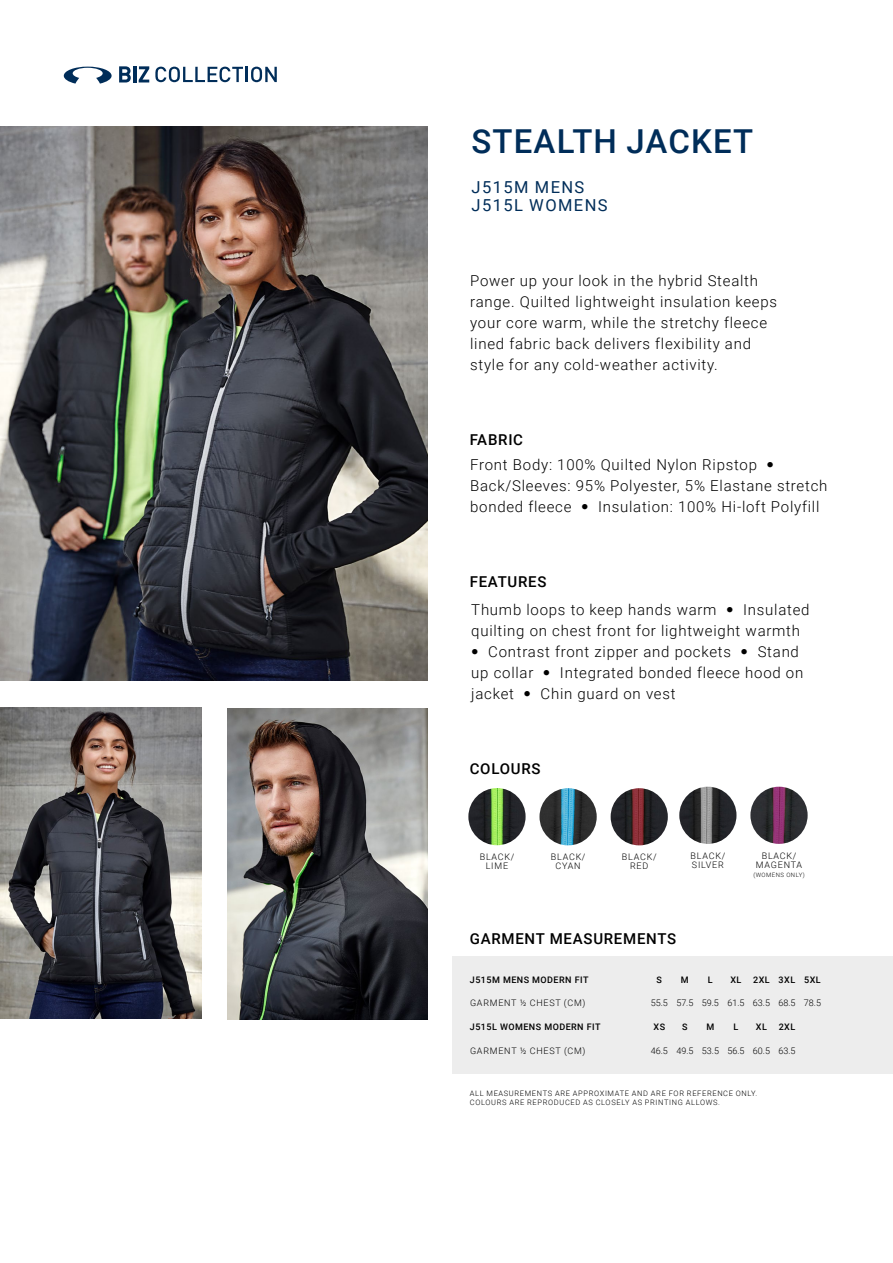
<style>
.page{position:relative;width:893px;height:1263px;background:#fff}
.page>*{position:absolute;margin:0;border:0;box-sizing:border-box;transform-origin:0 0}
.t1{font:500 33px "Roboto";letter-spacing:.035em;color:#002d59}
.t2{font:16.5px/18px "Roboto";letter-spacing:.085em;color:#002d59}
.t3{font:300 15px/21px "Roboto";letter-spacing:.05em;color:#000}
.t4{font:500 15px "Roboto";letter-spacing:.05em;color:#000}
.t5{font:300 9px/9px "Roboto";letter-spacing:.085em;color:#000;text-align:center}
.t6{font:500 9px "Roboto";letter-spacing:.05em;color:#000}
.t7{font:300 9px "Roboto";color:#000}
.t8{font:300 7.5px/9px "Roboto";letter-spacing:.085em;color:#000}
.t9{font:300 6px "Roboto";letter-spacing:.085em;color:#000}
.s1{font-family:"Helvetica Neue LT Std";font-weight:100;font-stretch:condensed}
</style>
<div class="page">
<img style="left:0;top:126px;width:428px;height:554px">
<svg style="left:64px;top:67px;width:48px;height:17px"></svg>
<svg style="left:119px;top:66px;width:12px;height:16px"></svg>
<hr style="left:133px;top:66px;width:3px;height:16px;background:#002d59">
<svg style="left:139px;top:66px;width:10px;height:16px"></svg>
<svg style="left:155px;top:67px;width:122px;height:15px"></svg>
<img style="left:0;top:707px;width:202px;height:311px">
<img style="left:227px;top:708px;width:201px;height:311px">
<img style="left:539px;top:788px;width:58px;height:57px;border-radius:29px">
<img style="left:611px;top:788px;width:57px;height:57px;border-radius:29px">
<img style="left:468px;top:788px;width:58px;height:57px;border-radius:29px">
<img style="left:679px;top:787px;width:57px;height:57px;border-radius:29px">
<img style="left:750px;top:787px;width:58px;height:57px;border-radius:29px">
<div style="left:453px;top:957px;width:440px;height:117px;background:#ededed"></div>
<h1 class="t1" style="left:471px;top:118px;width:283px">STEALTH JACKET</h1>
<p class="t2" style="left:472px;top:177px;width:138px">J515M MENS<br>J515L WOMENS</p>
<p class="t3" style="left:470px;top:270px;width:308px">Power up your look in the hybrid Stealth range. Quilted lightweight insulation keeps your core warm, while the stretchy fleece lined fabric back delivers flexibility and style for any cold-weather activity.</p>
<p class="t4" style="left:470px;top:429px;width:55px">FABRIC</p>
<p class="t3" style="left:470px;top:454px;width:359px">Front Body: 100% Quilted Nylon Ripstop <span class="s1">•<br></span>Back/Sleeves: 95% Polyester, 5% Elastane stretch bonded fleece <span class="s1">•</span> Insulation: 100% Hi-loft Polyfill</p>
<p class="t4" style="left:470px;top:571px;width:78px">FEATURES</p>
<p class="t3" style="left:471px;top:599px;width:340px">Thumb loops to keep hands warm <span class="s1">•</span> Insulated quilting on chest front for lightweight warmth</p>
<p class="t3" style="left:471px;top:641px;width:334px"><span class="s1">•</span> Contrast front zipper and pockets <span class="s1">•</span> Stand up collar <span class="s1">•</span> Integrated bonded fleece hood on jacket <span class="s1">•</span> Chin guard on vest</p>
<p class="t4" style="left:470px;top:758px;width:72px">COLOURS</p>
<p class="t5" style="left:480px;top:852px;width:36px">BLACK/<br>LIME</p>
<p class="t5" style="left:691px;top:851px;width:36px;text-align:left">BLACK/<br>SILVER</p>
<p class="t5" style="left:756px;top:851px;width:48px">BLACK/<br>MAGENTA</p>
<p class="t9" style="left:753px;top:870px;width:53px">(WOMENS ONLY)</p>
<p class="t5" style="left:551px;top:852px;width:36px">BLACK/<br>CYAN</p>
<p class="t5" style="left:622px;top:852px;width:36px">BLACK/<br>RED</p>
<p class="t4" style="left:470px;top:928px;width:208px">GARMENT MEASUREMENTS</p>
<p class="t6" style="left:470px;top:973px;width:120px">J515M MENS MODERN FIT</p>
<p class="t6" style="left:657px;top:973px;width:7px">S</p>
<p class="t6" style="left:681px;top:973px;width:9px">M</p>
<p class="t6" style="left:708px;top:973px;width:6px">L</p>
<p class="t6" style="left:730px;top:973px;width:13px">XL</p>
<p class="t6" style="left:753px;top:973px;width:69px">2XL 3XL 5XL</p>
<p class="t5" style="left:470px;top:998px;width:117px">GARMENT ½ CHEST (CM)</p>
<p class="t7" style="left:651px;top:997px;width:172px">55.5 57.5 59.5 61.5 63.5 68.5 78.5</p>
<p class="t6" style="left:470px;top:1020px;width:132px">J515L WOMENS MODERN FIT</p>
<p class="t6" style="left:654px;top:1020px;width:13px">XS</p>
<p class="t6" style="left:682px;top:1020px;width:7px">S</p>
<p class="t6" style="left:706px;top:1020px;width:9px">M</p>
<p class="t6" style="left:733px;top:1020px;width:6px">L</p>
<p class="t6" style="left:756px;top:1020px;width:13px">XL</p>
<p class="t6" style="left:779px;top:1020px;width:18px">2XL</p>
<p class="t5" style="left:470px;top:1046px;width:117px">GARMENT ½ CHEST (CM)</p>
<p class="t7" style="left:651px;top:1044px;width:146px">46.5 49.5 53.5 56.5 60.5 63.5</p>
<p class="t8" style="left:470px;top:1089px;width:289px">ALL MEASUREMENTS ARE APPROXIMATE AND ARE FOR REFERENCE ONLY.<br>COLOURS ARE REPRODUCED AS CLOSELY AS PRINTING ALLOWS.</p>
</div>
